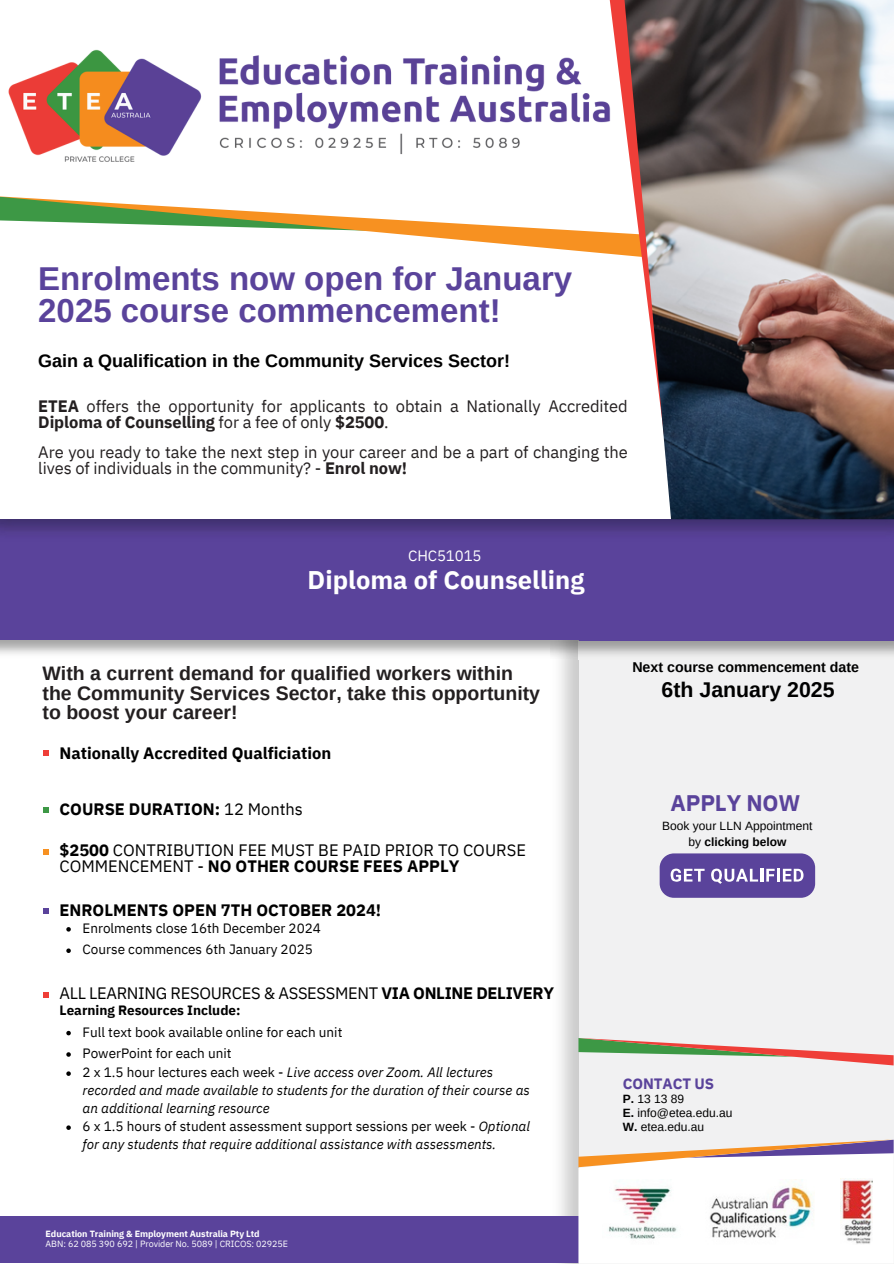
<style>
.page{position:relative;width:894px;height:1264px;background:#fff}
.page>*{position:absolute;margin:0;border:0;box-sizing:border-box;transform-origin:0 0}
.t1{font:700 33px/32.7px "Arimo";color:#5a439b}
.t2{font:700 25.5px "IBM Plex Sans";color:#fff}
.t3{font:700 22.5px "IBM Plex Sans";letter-spacing:-.005em;color:#5a439b}
.t4{font:700 21.3px "Arimo";color:#000}
.t5{font:700 19.5px/19.2px "Arimo";color:#231f20}
.t6{font:700 18px "Arimo";color:#000}
.t7{font:16.5px/15.8px "IBM Plex Sans";letter-spacing:-.005em;color:#231f20}
.t8{font:700 16.5px "IBM Plex Sans";color:#000}
.t9{font:16.5px/15.8px "IBM Plex Sans";color:#000}
.t10{font:16.5px "IBM Plex Sans";letter-spacing:-.02em;color:#000}
.t11{font:700 15px "IBM Plex Sans";letter-spacing:-.005em;color:#5a439b}
.t12{font:15px "IBM Plex Sans";letter-spacing:-.01em;color:#fff}
.t13{font:700 14.25px "Arimo";color:#000}
.t14{font:italic 13.5px/18px "IBM Plex Sans";color:#000}
.t15{font:13.5px "IBM Plex Sans";color:#000}
.t16{font:700 13.5px "IBM Plex Sans";color:#000}
.t17{font:12px/16px "Arimo";color:#000;text-align:center}
.t18{font:9px "IBM Plex Sans";letter-spacing:-.005em;color:#fff}
.t19{font:700 9px "IBM Plex Sans";letter-spacing:-.005em;color:#fff}
.s1{font-weight:700}
.s2{font-weight:400}
.s3{font-style:normal}
</style>
<div class="page">
<div style="left:578px;top:426px;width:315px;height:837px;background:#f1f1f2"></div>
<div style="left:0;top:519px;width:893px;height:122px;background:#5a439b"></div>
<div style="left:0;top:0;width:893px;height:519px;background:#fff"></div>
<svg style="left:398px;top:234px;width:211px;height:20px"></svg>
<svg style="left:0;top:219px;width:609px;height:15px"></svg>
<svg style="left:609px;top:232px;width:13px;height:23px"></svg>
<div style="left:0;top:1216px;width:591px;height:47px;background:#5a439b"></div>
<svg style="left:578px;top:1139px;width:315px;height:124px"></svg>
<svg style="left:578px;top:1037px;width:315px;height:28px"></svg>
<div style="left:659px;top:853px;width:155px;height:44px;background:#5a439b;border-radius:14px"></div>
<svg style="left:670px;top:868px;width:34px;height:13px"></svg>
<svg style="left:711px;top:868px;width:92px;height:15px"></svg>
<svg style="left:43px;top:750px;width:5px;height:6px"></svg>
<svg style="left:43px;top:849px;width:5px;height:5px"></svg>
<svg style="left:43px;top:908px;width:5px;height:6px"></svg>
<svg style="left:43px;top:992px;width:5px;height:5px"></svg>
<svg style="left:43px;top:807px;width:5px;height:6px"></svg>
<img style="left:0;top:0;width:622px;height:219px">
<img style="left:622px;top:0;width:271px;height:519px">
<svg style="left:66px;top:927px;width:5px;height:4px"></svg>
<svg style="left:66px;top:948px;width:5px;height:5px"></svg>
<svg style="left:66px;top:1030px;width:5px;height:5px"></svg>
<svg style="left:66px;top:1052px;width:5px;height:4px"></svg>
<svg style="left:66px;top:1071px;width:5px;height:4px"></svg>
<svg style="left:66px;top:1125px;width:5px;height:4px"></svg>
<p class="t1" style="left:38px;top:262px;width:535px">Enrolments now open for January<br>2025 course commencement!</p>
<p class="t6" style="left:38px;top:351px;width:473px">Gain a Qualification in the Community Services Sector!</p>
<h5 class="t7" style="left:38px;top:398px;width:591px"><span class="s1">ETEA</span> offers the opportunity for applicants to obtain a Nationally Accredited<br><span class="s1">Diploma of Counselling</span> for a fee of only <span class="s1">$2500</span>.</h5>
<h4 class="t7" style="left:38px;top:444px;width:591px">Are you ready to take the next step in your career and be a part of changing the lives of individuals in the community? - <span class="s1">Enrol now!</span></h4>
<p class="t12" style="left:408px;top:545px;width:75px">CHC51015</p>
<p class="t2" style="left:307px;top:563px;width:278px">Diploma of Counselling</p>
<p class="t5" style="left:43px;top:664px;width:499px">With a current demand for qualified workers within the Community Services Sector, take this opportunity to boost your career!</p>
<p class="t13" style="left:632px;top:659px;width:228px">Next course commencement date</p>
<p class="t4" style="left:661px;top:677px;width:174px">6th January 2025</p>
<p class="t8" style="left:60px;top:741px;width:273px">Nationally Accredited Qualficiation</p>
<p class="t8" style="left:60px;top:797px;width:245px">COURSE DURATION: <span class="s2">12 Months</span></p>
<p class="t3" style="left:670px;top:788px;width:131px">APPLY NOW</p>
<p class="t9" style="left:60px;top:842px;width:467px"><span class="s1">$2500</span> CONTRIBUTION FEE MUST BE PAID PRIOR TO COURSE<br>COMMENCEMENT - <span class="s1">NO OTHER COURSE FEES APPLY</span></p>
<p class="t8" style="left:60px;top:898px;width:323px">ENROLMENTS OPEN 7TH OCTOBER 2024!</p>
<p class="t15" style="left:82px;top:918px;width:240px">Enrolments close 16th December 2024</p>
<h6 class="t15" style="left:82px;top:940px;width:232px">Course commences 6th January 2025</h6>
<p class="t10" style="left:60px;top:982px;width:496px">ALL LEARNING RESOURCES &amp; ASSESSMENT <span class="s1">VIA ONLINE DELIVERY</span></p>
<p class="t16" style="left:60px;top:1001px;width:182px">Learning Resources Include:</p>
<p class="t15" style="left:82px;top:1022px;width:261px">Full text book available online for each unit</p>
<p class="t15" style="left:82px;top:1044px;width:150px">PowerPoint for each unit</p>
<p class="t14" style="left:82px;top:1062px;width:449px"><span class="s3">2 x 1.5 hour lectures each week -</span> Live access over Zoom. All lectures recorded and made available to students for the duration of their course as an additional learning resource</p>
<p class="t14" style="left:82px;top:1116px;width:449px"><span class="s3">6 x 1.5 hours of student assessment support sessions per week -</span> Optional for any students that require additional assistance with assessments.</p>
<p class="t19" style="left:45px;top:1227px;width:216px">Education Training &amp; Employment Australia Pty Ltd</p>
<p class="t18" style="left:45px;top:1237px;width:244px">ABN: 62 085 390 692 | Provider No. 5089 | CRICOS: 02925E</p>
<p class="t17" style="left:662px;top:817px;width:151px">Book your LLN Appointment by <span class="s1">clicking below</span></p>
<p class="t11" style="left:622px;top:1073px;width:93px">CONTACT US</p>
<h6 class="t17" style="left:622px;top:1091px;width:63px"><span class="s1">P.</span> 13 13 89</h6>
<p class="t17" style="left:622px;top:1105px;width:111px"><span class="s1">E.</span> info@etea.edu.au</p>
<p class="t17" style="left:622px;top:1119px;width:83px"><span class="s1">W.</span> etea.edu.au</p>
</div>
